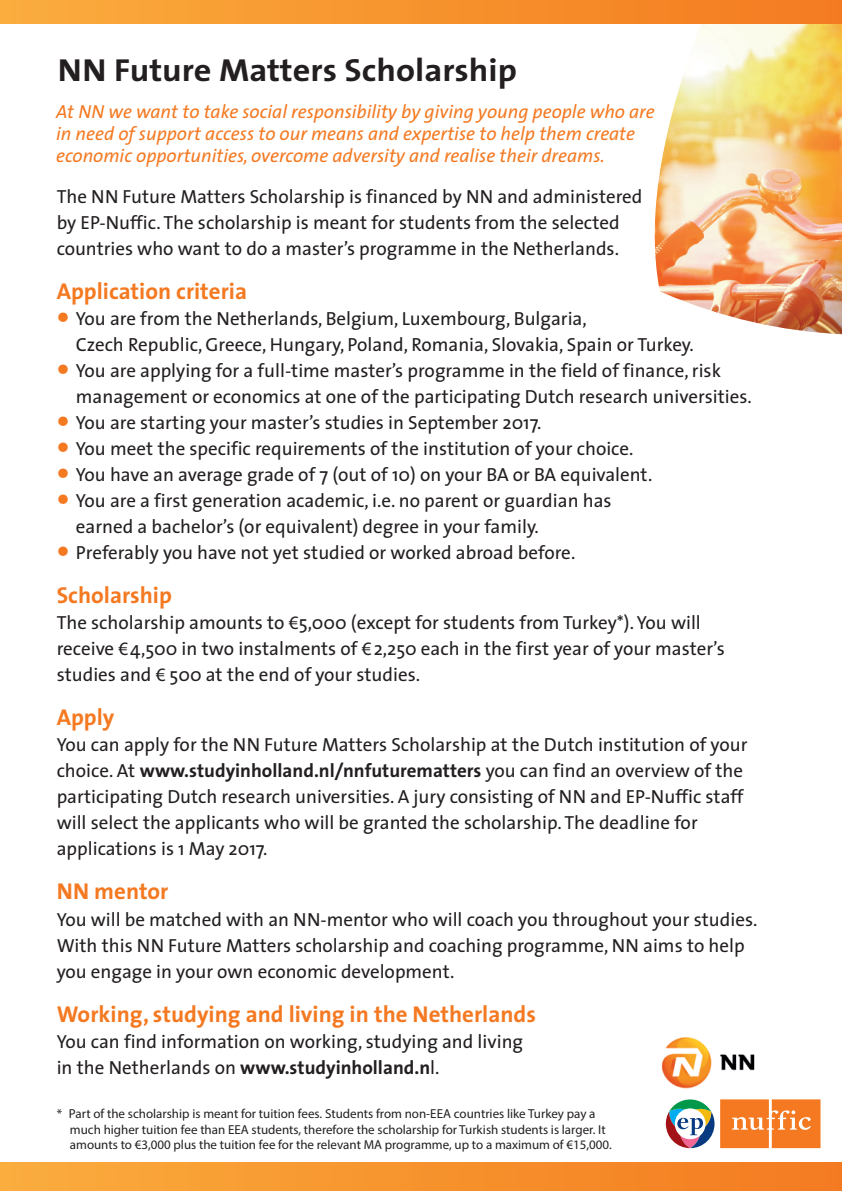
<style>
.page{position:relative;width:842px;height:1191px;background:#fff}
.page>*{position:absolute;margin:0;border:0;box-sizing:border-box;transform-origin:0 0}
.t1{font:700 32px "The Sans";color:#231f20;scale:1.08 1}
.t2{font:700 23px "The Sans";color:#f47921}
.t3{font:19px/26px "The Sans";color:#231f20}
.t4{font:italic 19px/22px "The Sans";color:#f47921}
.t5{font:700 19px "The Sans B W7";color:#231f20}
.t6{font:13px/15.6px "Myriad Pro";color:#231f20}
.s1{font-family:"Myriad Pro";font-size:45px;color:#f47921}
.s2{font-family:"Myriad Pro"}
.s3{font-family:"The Sans";font-weight:400}
.s4{font-family:"The Sans B W7";font-weight:700}
</style>
<div class="page">
<img style="left:654px;top:24px;width:188px;height:310px">
<div style="left:0;top:0;width:842px;height:24px;background:linear-gradient(to right,#faad3d,#f47a20)"></div>
<div style="left:0;top:1162px;width:842px;height:29px;background:linear-gradient(to right,#faad3d,#f47a20)"></div>
<img style="left:661px;top:1037px;width:94px;height:52px">
<svg style="left:720px;top:1099px;width:100px;height:49px"></svg>
<svg style="left:666px;top:1099px;width:48px;height:49px"></svg>
<h1 class="t1" style="left:58px;top:43px;width:427px">NN Future Matters Scholarship</h1>
<p class="t4" style="left:56px;top:100px;width:600px">At NN we want to take social responsibility by giving young people who are in need of support access to our means and expertise to help them create economic opportunities, overcome adversity and realise their dreams.</p>
<p class="t3" style="left:57px;top:183px;width:587px">The NN Future Matters Scholarship is financed by NN and administered by EP-Nuffic. The scholarship is meant for students from the selected countries who want to do a master’s programme in the Netherlands.</p>
<p class="t2" style="left:57px;top:272px;width:192px">Application criteria</p>
<p class="t3" style="left:76px;top:305px;width:619px;text-indent:-19px"><span class="s1">•</span> You are from the Netherlands, Belgium, Luxembourg, Bulgaria,<br>Czech Republic, Greece, Hungary, Poland, Romania, Slovakia, Spain or Turkey.</p>
<p class="t3" style="left:76px;top:357px;width:677px;text-indent:-19px"><span class="s1">•</span> You are applying for a full-time master’s programme in the field of finance, risk management or economics at one of the participating Dutch research universities.</p>
<p class="t3" style="left:57px;top:409px;width:486px"><span class="s1">•</span> You are starting your master’s studies in September 2017.</p>
<p class="t3" style="left:57px;top:435px;width:578px"><span class="s1">•</span> You meet the specific requirements of the institution of your choice.</p>
<p class="t3" style="left:57px;top:461px;width:597px"><span class="s1">•</span> You have an average grade of 7 (out of 10) on your BA or BA equivalent.</p>
<p class="t3" style="left:76px;top:487px;width:537px;text-indent:-19px"><span class="s1">•</span> You are a first generation academic, i.e. no parent or guardian has earned a bachelor’s (or equivalent) degree in your family.</p>
<p class="t3" style="left:57px;top:539px;width:520px"><span class="s1">•</span> Preferably you have not yet studied or worked abroad before.</p>
<p class="t2" style="left:57px;top:576px;width:117px">Scholarship</p>
<p class="t3" style="left:57px;top:609px;width:670px">The scholarship amounts to <span class="s2">€</span>5,000 (except for students from Turkey*). You will receive <span class="s2">€</span>4,500 in two instalments of <span class="s2">€</span>2,250 each in the first year of your master’s studies and <span class="s2">€</span> 500 at the end of your studies.</p>
<p class="t2" style="left:57px;top:698px;width:59px">Apply</p>
<p class="t3" style="left:57px;top:731px;width:692px">You can apply for the NN Future Matters Scholarship at the Dutch institution of your</p>
<p class="t5" style="left:57px;top:759px;width:688px"><span class="s3">choice. At</span> www.studyinholland.nl/nnfuturematters <span class="s3">you can find an overview of the</span></p>
<p class="t3" style="left:57px;top:783px;width:688px">participating Dutch research universities. A jury consisting of NN and EP-Nuffic staff will select the applicants who will be granted the scholarship. The deadline for applications is 1 May 2017.</p>
<p class="t2" style="left:57px;top:872px;width:113px">NN mentor</p>
<p class="t3" style="left:57px;top:905px;width:702px">You will be matched with an NN-mentor who will coach you throughout your studies.<br>With this NN Future Matters scholarship and coaching programme, NN aims to help you engage in your own economic development.</p>
<p class="t2" style="left:57px;top:994px;width:481px">Working, studying and living in the Netherlands</p>
<p class="t3" style="left:57px;top:1027px;width:468px">You can find information on working, studying and living in the Netherlands on <span class="s4">www.studyinholland.n</span>l.</p>
<p class="t6" style="left:70px;top:1105px;width:543px;text-indent:-13px">* Part of the scholarship is meant for tuition fees. Students from non-EEA countries like Turkey pay a much higher tuition fee than EEA students, therefore the scholarship for Turkish students is larger. It amounts to €3,000 plus the tuition fee for the relevant MA programme, up to a maximum of €15,000.</p>
</div>
